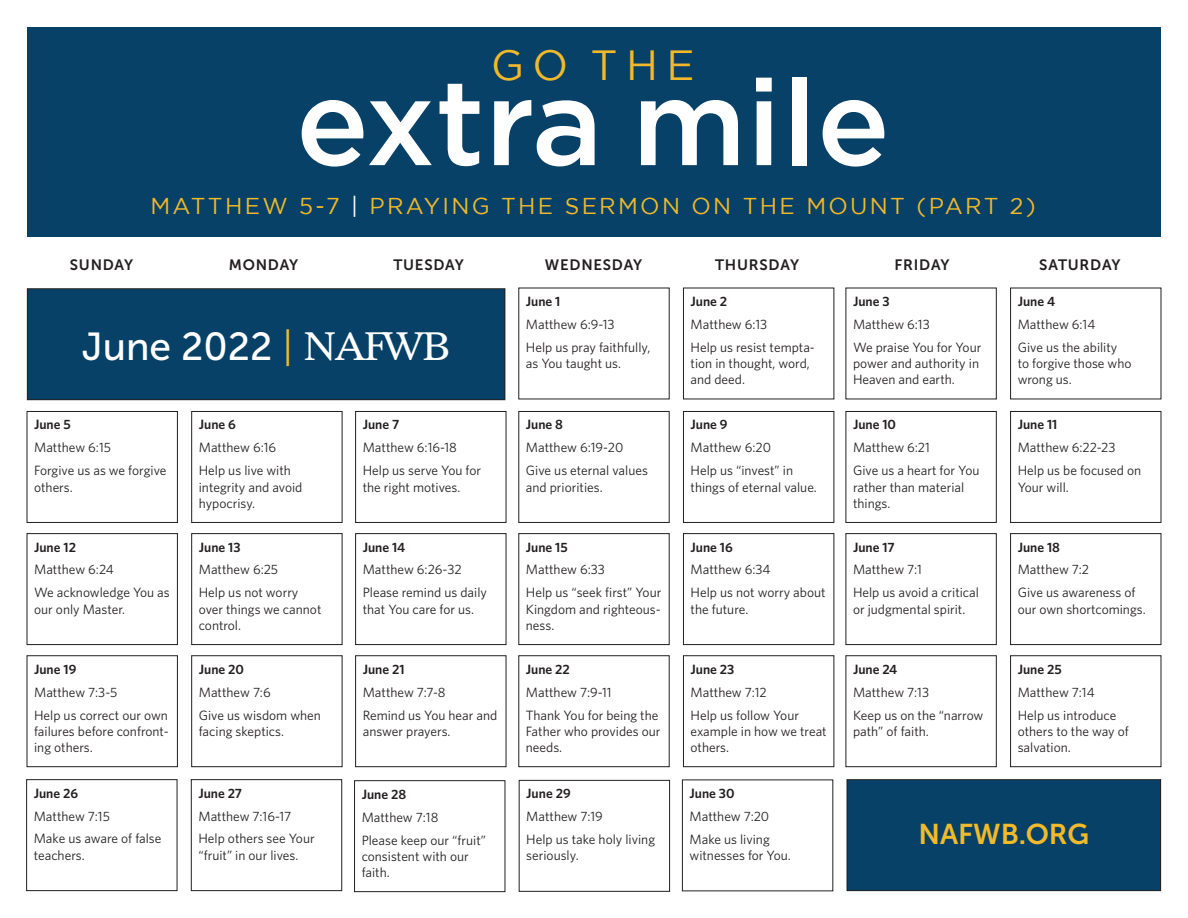
<style>
.page{position:relative;width:1188px;height:918px;background:#fff}
.page>*{position:absolute;margin:0;border:0;box-sizing:border-box;transform-origin:0 0}
.t1{font:500 120.9px "Gotham";color:#fff}
.t2{font:42.15px "Gotham";color:#f2b92a}
.t3{font:39px "Museo Sans 500";color:#fff}
.t4{font:28.5px "Museo Sans 700";color:#f1ba2a}
.t5{font:22.95px "Gotham";letter-spacing:.1em;color:#f2b92a}
.t6{font:15px "Museo Sans 700";letter-spacing:.05em;color:#231f20}
.t7{font:13.5px/16.2px "Whitney";color:#231f20}
.t8{font:600 13.5px "Whitney";color:#231f20}
.s1{color:#fff}
.s2{font-family:"Museo Sans 300";color:#f1ba2a}
.s3{font-family:"Gazette LH"}
</style>
<div class="page">
<div style="left:847px;top:780px;width:314px;height:111px;background:#074167"></div>
<div style="left:847px;top:779px;width:314px;height:112px;border:1px solid #231f20"></div>
<div style="left:27px;top:27px;width:1134px;height:210px;background:#074167"></div>
<div style="left:27px;top:411px;width:151px;height:112px;border:1px solid #231f20"></div>
<div style="left:27px;top:533px;width:151px;height:112px;border:1px solid #231f20"></div>
<div style="left:27px;top:655px;width:151px;height:112px;border:1px solid #231f20"></div>
<div style="left:26px;top:779px;width:151px;height:112px;border:1px solid #231f20"></div>
<div style="left:191px;top:411px;width:151px;height:112px;border:1px solid #231f20"></div>
<div style="left:191px;top:533px;width:151px;height:112px;border:1px solid #231f20"></div>
<div style="left:191px;top:655px;width:151px;height:112px;border:1px solid #231f20"></div>
<div style="left:191px;top:779px;width:151px;height:112px;border:1px solid #231f20"></div>
<div style="left:355px;top:411px;width:151px;height:112px;border:1px solid #231f20"></div>
<div style="left:355px;top:533px;width:151px;height:112px;border:1px solid #231f20"></div>
<div style="left:355px;top:655px;width:151px;height:112px;border:1px solid #231f20"></div>
<div style="left:518px;top:411px;width:152px;height:112px;border:1px solid #231f20"></div>
<div style="left:518px;top:533px;width:152px;height:112px;border:1px solid #231f20"></div>
<div style="left:518px;top:655px;width:152px;height:112px;border:1px solid #231f20"></div>
<div style="left:683px;top:411px;width:151px;height:112px;border:1px solid #231f20"></div>
<div style="left:683px;top:533px;width:151px;height:112px;border:1px solid #231f20"></div>
<div style="left:683px;top:655px;width:151px;height:112px;border:1px solid #231f20"></div>
<div style="left:846px;top:411px;width:151px;height:112px;border:1px solid #231f20"></div>
<div style="left:846px;top:533px;width:151px;height:112px;border:1px solid #231f20"></div>
<div style="left:846px;top:655px;width:151px;height:112px;border:1px solid #231f20"></div>
<div style="left:1010px;top:411px;width:151px;height:112px;border:1px solid #231f20"></div>
<div style="left:1010px;top:533px;width:151px;height:112px;border:1px solid #231f20"></div>
<div style="left:1010px;top:655px;width:151px;height:112px;border:1px solid #231f20"></div>
<div style="left:354px;top:780px;width:151px;height:112px;border:1px solid #231f20"></div>
<div style="left:27px;top:289px;width:478px;height:111px;background:#074167"></div>
<div style="left:27px;top:288px;width:478px;height:112px;border:1px solid #231f20"></div>
<div style="left:519px;top:780px;width:151px;height:112px;border:1px solid #231f20"></div>
<p class="t2" style="left:491px;top:42px;width:205px">GO THE</p>
<p class="t1" style="left:296px;top:54px;width:595px">extra mile</p>
<p class="t5" style="left:150px;top:193px;width:887px">MATTHEW 5-7 <span class="s1">|</span> PRAYING THE SERMON ON THE MOUNT (PART 2)</p>
<p class="t6" style="left:70px;top:256px;width:65px">SUNDAY</p>
<p class="t6" style="left:229px;top:256px;width:71px">MONDAY</p>
<p class="t6" style="left:393px;top:256px;width:72px">TUESDAY</p>
<p class="t6" style="left:545px;top:256px;width:99px">WEDNESDAY</p>
<p class="t6" style="left:715px;top:256px;width:85px">THURSDAY</p>
<p class="t6" style="left:895px;top:256px;width:57px">FRIDAY</p>
<p class="t6" style="left:1039px;top:256px;width:83px">SATURDAY</p>
<p class="t3" style="left:82px;top:325px;width:370px">June 2022 <span class="s2">|</span> <span class="s3">NAFWB</span></p>
<p class="t8" style="left:34px;top:416px;width:38px">June 5</p>
<p class="t7" style="left:34px;top:439px;width:78px">Matthew 6:15</p>
<p class="t7" style="left:34px;top:462px;width:134px">Forgive us as we forgive others.</p>
<p class="t8" style="left:34px;top:538px;width:43px">June 12</p>
<p class="t7" style="left:34px;top:561px;width:81px">Matthew 6:24</p>
<p class="t7" style="left:34px;top:584px;width:137px">We acknowledge You as our only Master.</p>
<p class="t8" style="left:34px;top:660px;width:44px">June 19</p>
<p class="t7" style="left:34px;top:683px;width:85px">Matthew 7:3-5</p>
<p class="t7" style="left:34px;top:706px;width:136px;text-align:justify">Help us correct our own failures before confront&shy;ing others.</p>
<p class="t8" style="left:34px;top:784px;width:46px">June 26</p>
<p class="t7" style="left:34px;top:807px;width:78px">Matthew 7:15</p>
<p class="t7" style="left:34px;top:830px;width:129px">Make us aware of false teachers.</p>
<p class="t8" style="left:199px;top:416px;width:39px">June 6</p>
<p class="t7" style="left:199px;top:439px;width:79px">Matthew 6:16</p>
<p class="t7" style="left:199px;top:462px;width:105px">Help us live with integrity and avoid hypocrisy.</p>
<p class="t8" style="left:199px;top:538px;width:43px">June 13</p>
<p class="t7" style="left:199px;top:561px;width:81px">Matthew 6:25</p>
<p class="t7" style="left:199px;top:584px;width:124px">Help us not worry over things we cannot control.</p>
<p class="t8" style="left:199px;top:660px;width:47px">June 20</p>
<p class="t7" style="left:199px;top:683px;width:73px">Matthew 7:6</p>
<p class="t7" style="left:199px;top:706px;width:124px">Give us wisdom when facing skeptics.</p>
<p class="t8" style="left:198px;top:784px;width:45px">June 27</p>
<p class="t7" style="left:198px;top:807px;width:94px">Matthew 7:16-17</p>
<p class="t7" style="left:198px;top:830px;width:118px">Help others see Your “fruit” in our lives.</p>
<p class="t8" style="left:363px;top:416px;width:38px">June 7</p>
<p class="t7" style="left:363px;top:439px;width:96px">Matthew 6:16-18</p>
<p class="t7" style="left:363px;top:462px;width:120px">Help us serve You for the right motives.</p>
<p class="t8" style="left:363px;top:538px;width:44px">June 14</p>
<p class="t7" style="left:363px;top:561px;width:100px">Matthew 6:26-32</p>
<p class="t7" style="left:363px;top:584px;width:126px">Please remind us daily that You care for us.</p>
<p class="t8" style="left:363px;top:660px;width:43px">June 21</p>
<p class="t7" style="left:363px;top:683px;width:84px">Matthew 7:7-8</p>
<p class="t7" style="left:363px;top:706px;width:136px">Remind us You hear and answer prayers.</p>
<p class="t8" style="left:362px;top:785px;width:46px">June 28</p>
<p class="t7" style="left:362px;top:808px;width:78px">Matthew 7:18</p>
<p class="t7" style="left:362px;top:831px;width:126px">Please keep our “fruit” consistent with our faith.</p>
<p class="t8" style="left:526px;top:292px;width:36px">June 1</p>
<p class="t7" style="left:526px;top:316px;width:90px">Matthew 6:9-13</p>
<p class="t7" style="left:526px;top:339px;width:126px">Help us pray faithfully, as You taught us.</p>
<p class="t8" style="left:526px;top:416px;width:39px">June 8</p>
<p class="t7" style="left:526px;top:439px;width:99px">Matthew 6:19-20</p>
<p class="t7" style="left:526px;top:462px;width:124px">Give us eternal values and priorities.</p>
<p class="t8" style="left:526px;top:538px;width:43px">June 15</p>
<p class="t7" style="left:526px;top:561px;width:81px">Matthew 6:33</p>
<p class="t7" style="left:526px;top:584px;width:137px;text-align:justify">Help us “seek first” Your Kingdom and righteous&shy;ness.</p>
<p class="t8" style="left:526px;top:660px;width:45px">June 22</p>
<p class="t7" style="left:526px;top:683px;width:87px">Matthew 7:9-11</p>
<p class="t7" style="left:526px;top:706px;width:136px">Thank You for being the<br>Father who provides our needs.</p>
<p class="t8" style="left:526px;top:785px;width:46px">June 29</p>
<p class="t7" style="left:526px;top:808px;width:78px">Matthew 7:19</p>
<p class="t7" style="left:526px;top:831px;width:130px">Help us take holy living seriously.</p>
<p class="t8" style="left:691px;top:292px;width:38px">June 2</p>
<p class="t7" style="left:691px;top:316px;width:78px">Matthew 6:13</p>
<p class="t7" style="left:691px;top:339px;width:126px">Help us resist tempta&shy;tion in thought, word, and deed.</p>
<p class="t8" style="left:691px;top:416px;width:39px">June 9</p>
<p class="t7" style="left:691px;top:439px;width:82px">Matthew 6:20</p>
<p class="t7" style="left:691px;top:462px;width:128px">Help us “invest” in things of eternal value.</p>
<p class="t8" style="left:691px;top:538px;width:44px">June 16</p>
<p class="t7" style="left:691px;top:561px;width:82px">Matthew 6:34</p>
<p class="t7" style="left:691px;top:584px;width:137px">Help us not worry about the future.</p>
<p class="t8" style="left:691px;top:660px;width:45px">June 23</p>
<p class="t7" style="left:691px;top:683px;width:78px">Matthew 7:12</p>
<p class="t7" style="left:691px;top:706px;width:138px">Help us follow Your example in how we treat others.</p>
<p class="t8" style="left:690px;top:784px;width:46px">June 30</p>
<p class="t7" style="left:690px;top:808px;width:81px">Matthew 7:20</p>
<p class="t7" style="left:690px;top:831px;width:103px">Make us living witnesses for You.</p>
<p class="t8" style="left:853px;top:292px;width:38px">June 3</p>
<p class="t7" style="left:853px;top:316px;width:78px">Matthew 6:13</p>
<p class="t7" style="left:853px;top:339px;width:130px">We praise You for Your power and authority in<br>Heaven and earth.</p>
<p class="t8" style="left:853px;top:416px;width:45px">June 10</p>
<p class="t7" style="left:853px;top:439px;width:78px">Matthew 6:21</p>
<p class="t7" style="left:853px;top:462px;width:128px">Give us a heart for You rather than material things.</p>
<p class="t8" style="left:853px;top:538px;width:43px">June 17</p>
<p class="t7" style="left:853px;top:561px;width:70px">Matthew 7:1</p>
<p class="t7" style="left:853px;top:584px;width:128px">Help us avoid a critical or judgmental spirit.</p>
<p class="t8" style="left:853px;top:660px;width:46px">June 24</p>
<p class="t7" style="left:853px;top:683px;width:78px">Matthew 7:13</p>
<p class="t7" style="left:853px;top:706px;width:132px">Keep us on the “narrow path” of faith.</p>
<p class="t8" style="left:1018px;top:292px;width:39px">June 4</p>
<p class="t7" style="left:1018px;top:316px;width:79px">Matthew 6:14</p>
<p class="t7" style="left:1018px;top:339px;width:115px">Give us the ability to forgive those who wrong us.</p>
<p class="t8" style="left:1018px;top:416px;width:41px">June 11</p>
<p class="t7" style="left:1018px;top:439px;width:99px">Matthew 6:22-23</p>
<p class="t7" style="left:1018px;top:462px;width:125px">Help us be focused on<br>Your will.</p>
<p class="t8" style="left:1018px;top:538px;width:44px">June 18</p>
<p class="t7" style="left:1018px;top:561px;width:73px">Matthew 7:2</p>
<p class="t7" style="left:1018px;top:584px;width:130px">Give us awareness of our own shortcomings.</p>
<p class="t8" style="left:1018px;top:660px;width:46px">June 25</p>
<p class="t7" style="left:1018px;top:683px;width:79px">Matthew 7:14</p>
<p class="t7" style="left:1018px;top:706px;width:113px">Help us introduce others to the way of salvation.</p>
<p class="t4" style="left:918px;top:818px;width:172px">NAFWB.ORG</p>
</div>
